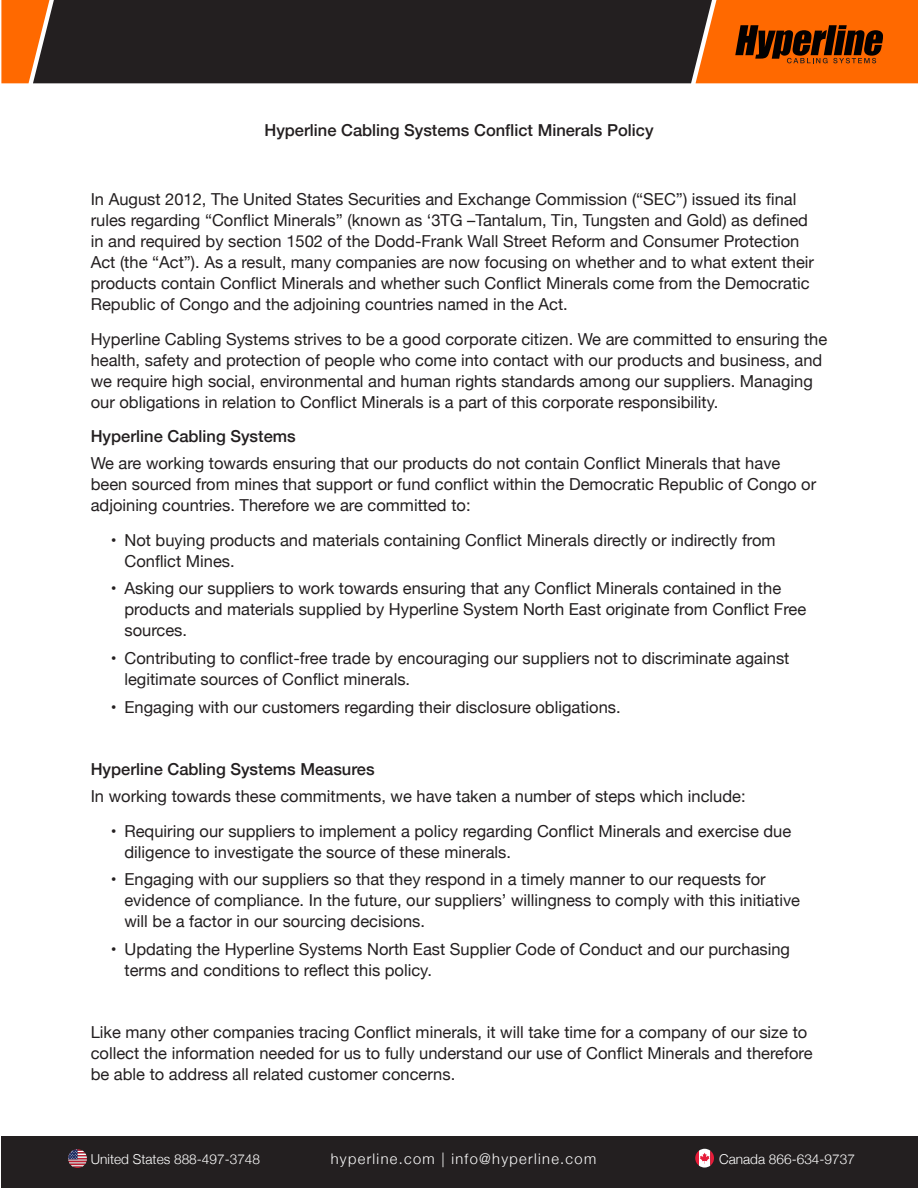
<style>
.page{position:relative;width:918px;height:1188px;background:#fff}
.page>*{position:absolute;margin:0;border:0;box-sizing:border-box;transform-origin:0 0}
.t1{font:16.5px/21px "Helvetica Neue";color:#231f20}
.t2{font:500 16.5px "Helvetica Neue";color:#231f20}
.t3{font:300 14.7px "Helvetica Neue";letter-spacing:.09em;color:#fff}
.t4{font:300 13.65px "Helvetica Neue";color:#fff}
</style>
<div class="page">
<div style="left:1px;top:0;width:32px;height:83px;background:#ff6900"></div>
<div style="left:33px;top:0;width:663px;height:83px;background:#231f20"></div>
<svg style="left:696px;top:0;width:222px;height:83px;background:#ce5805"></svg>
<div style="left:1px;top:1136px;width:917px;height:52px;background:#231f20"></div>
<svg style="left:68px;top:1149px;width:19px;height:19px"></svg>
<svg style="left:695px;top:1149px;width:19px;height:19px"></svg>
<p class="t2" style="left:264px;top:117px;width:391px">Hyperline Cabling Systems Conflict Minerals Policy</p>
<p class="t1" style="left:91px;top:190px;width:725px">In August 2012, The United States Securities and Exchange Commission (“SEC”) issued its final rules regarding “Conflict Minerals” (known as ‘3TG –Tantalum, Tin, Tungsten and Gold) as defined in and required by section 1502 of the Dodd-Frank Wall Street Reform and Consumer Protection Act (the “Act”). As a result, many companies are now focusing on whether and to what extent their products contain Conflict Minerals and whether such Conflict Minerals come from the Democratic Republic of Congo and the adjoining countries named in the Act.</p>
<p class="t1" style="left:91px;top:329px;width:738px">Hyperline Cabling Systems strives to be a good corporate citizen. We are committed to ensuring the health, safety and protection of people who come into contact with our products and business, and we require high social, environmental and human rights standards among our suppliers. Managing our obligations in relation to Conflict Minerals is a part of this corporate responsibility.</p>
<p class="t2" style="left:91px;top:423px;width:207px">Hyperline Cabling Systems</p>
<p class="t1" style="left:91px;top:454px;width:727px">We are working towards ensuring that our products do not contain Conflict Minerals that have been sourced from mines that support or fund conflict within the Democratic Republic of Congo or adjoining countries. Therefore we are committed to:</p>
<p class="t1" style="left:124px;top:530px;width:653px;text-indent:-14px">• Not buying products and materials containing Conflict Minerals directly or indirectly from<br>Conflict Mines.</p>
<p class="t1" style="left:124px;top:579px;width:683px;text-indent:-14px">• Asking our suppliers to work towards ensuring that any Conflict Minerals contained in the products and materials supplied by Hyperline System North East originate from Conflict Free sources.</p>
<p class="t1" style="left:124px;top:649px;width:666px;text-indent:-14px">• Contributing to conflict-free trade by encouraging our suppliers not to discriminate against legitimate sources of Conflict minerals.</p>
<p class="t1" style="left:111px;top:697px;width:511px">• Engaging with our customers regarding their disclosure obligations.</p>
<p class="t2" style="left:91px;top:756px;width:285px">Hyperline Cabling Systems Measures</p>
<p class="t1" style="left:91px;top:787px;width:656px">In working towards these commitments, we have taken a number of steps which include:</p>
<p class="t1" style="left:124px;top:821px;width:668px;text-indent:-14px">• Requiring our suppliers to implement a policy regarding Conflict Minerals and exercise due diligence to investigate the source of these minerals.</p>
<p class="t1" style="left:124px;top:870px;width:677px;text-indent:-14px">• Engaging with our suppliers so that they respond in a timely manner to our requests for evidence of compliance. In the future, our suppliers’ willingness to comply with this initiative will be a factor in our sourcing decisions.</p>
<p class="t1" style="left:124px;top:940px;width:667px;text-indent:-14px">• Updating the Hyperline Systems North East Supplier Code of Conduct and our purchasing terms and conditions to reflect this policy.</p>
<p class="t1" style="left:91px;top:1023px;width:723px">Like many other companies tracing Conflict minerals, it will take time for a company of our size to collect the information needed for us to fully understand our use of Conflict Minerals and therefore be able to address all related customer concerns.</p>
<p class="t4" style="left:91px;top:1148px;width:171px">United States 888-497-3748</p>
<p class="t3" style="left:331px;top:1147px;width:267px">hyperline.com | info@hyperline.com</p>
<p class="t4" style="left:719px;top:1148px;width:137px">Canada 866-634-9737</p>
</div>
